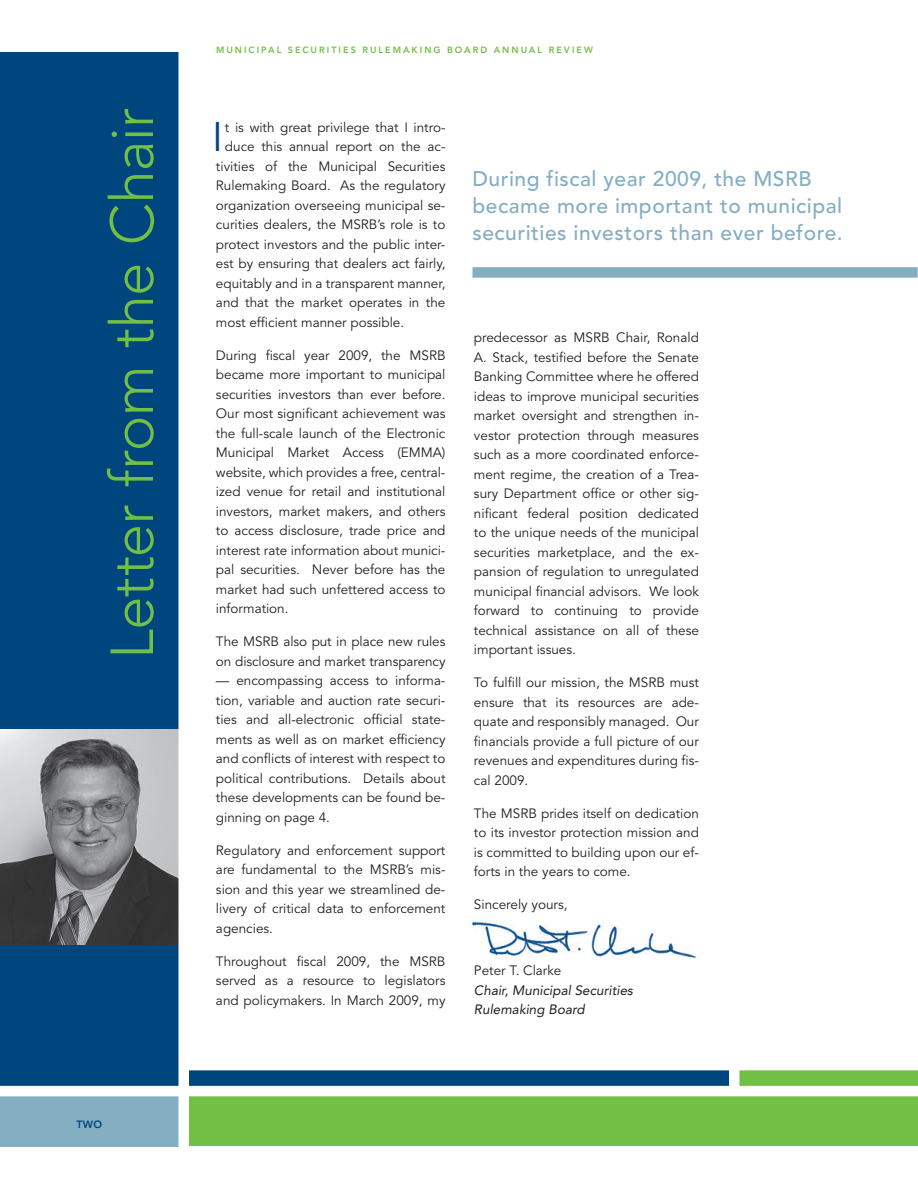
<style>
.page{position:relative;width:918px;height:1188px;background:#fff}
.page>*{position:absolute;margin:0;border:0;box-sizing:border-box;transform-origin:0 0}
.t1{font:300 60px "Avenir";letter-spacing:-.015em;color:#71bf44}
.t2{font:41.1px "Avenir";color:#00467e}
.t3{font:500 21px/27px "Avenir";letter-spacing:.025em;color:#84aec2}
.t4{font:13.5px/19.5px "Avenir";color:#231f20;text-align:justify}
.t5{font:italic 13.5px/19.5px "Avenir";color:#231f20}
.t6{font:800 10.5px "Avenir";color:#00467e}
.t7{font:800 9px "Avenir";letter-spacing:.225em;color:#71bf44}
</style>
<div class="page">
<div style="left:189px;top:1069px;width:540px;height:17px;background:#00467e"></div>
<div style="left:740px;top:1069px;width:178px;height:21px;background:#71bf44"></div>
<div style="left:0;top:1091px;width:178px;height:55px;background:#84aec2"></div>
<div style="left:0;top:52px;width:178px;height:1044px;background:#00467e"></div>
<div style="left:184px;top:1060px;width:734px;height:10px;background:#fff"></div>
<div style="left:189px;top:1096px;width:729px;height:50px;background:#71bf44"></div>
<div style="left:0;top:1086px;width:918px;height:10px;background:#fff"></div>
<img style="left:472px;top:921px;width:225px;height:38px">
<img style="left:0;top:729px;width:178px;height:216px">
<div style="left:472px;top:267px;width:446px;height:11px;background:#84aec2"></div>
<h1 class="t1" style="left:97px;top:659px;width:553px;rotate:-90deg">Letter from the Chair</h1>
<p class="t6" style="left:76px;top:1118px;width:27px">TWO</p>
<p class="t7" style="left:216px;top:44px;width:379px">MUNICIPAL SECURITIES RULEMAKING BOARD ANNUAL REVIEW</p>
<h2 class="t2" style="left:212px;top:113px;width:12px">I</h2>
<p class="t4" style="left:225px;top:118px;width:222px">t is with great privilege that I intro-</p>
<p class="t4" style="left:225px;top:137px;width:222px">duce this annual report on the ac-</p>
<p class="t4" style="left:216px;top:157px;width:231px">tivities of the Municipal Securities</p>
<p class="t4" style="left:216px;top:176px;width:231px">Rulemaking Board. As the regulatory</p>
<p class="t4" style="left:216px;top:196px;width:231px">organization overseeing municipal se-</p>
<p class="t4" style="left:216px;top:215px;width:231px">curities dealers, the MSRB’s role is to</p>
<p class="t4" style="left:216px;top:235px;width:231px">protect investors and the public inter-</p>
<p class="t4" style="left:216px;top:254px;width:231px">est by ensuring that dealers act fairly,</p>
<p class="t4" style="left:216px;top:274px;width:231px">equitably and in a transparent manner,</p>
<p class="t4" style="left:216px;top:293px;width:231px">and that the market operates in the</p>
<p class="t4" style="left:216px;top:313px;width:190px">most efficient manner possible.</p>
<p class="t4" style="left:216px;top:346px;width:231px">During fiscal year 2009, the MSRB became more important to municipal securities investors than ever before.<br>Our most significant achievement was the full-scale launch of the Electronic Municipal Market Access (EMMA) website, which provides a free, central&shy;ized venue for retail and institutional investors, market makers, and others to access disclosure, trade price and interest rate information about munici&shy;pal securities. Never before has the market had such unfettered access to information.</p>
<p class="t4" style="left:216px;top:632px;width:231px">The MSRB also put in place new rules on disclosure and market transparency</p>
<p class="t4" style="left:216px;top:671px;width:231px">— encompassing access to informa&shy;tion, variable and auction rate securi&shy;ties and all-electronic official state&shy;ments as well as on market efficiency and conflicts of interest with respect to political contributions. Details about these developments can be found be&shy;ginning on page 4.</p>
<p class="t4" style="left:216px;top:841px;width:231px">Regulatory and enforcement support are fundamental to the MSRB’s mis&shy;sion and this year we streamlined de&shy;livery of critical data to enforcement agencies.</p>
<p class="t4" style="left:216px;top:952px;width:231px">Throughout fiscal 2009, the MSRB served as a resource to legislators and policymakers. In March 2009, my</p>
<h3 class="t3" style="left:472px;top:166px;width:372px">During fiscal year 2009, the MSRB became more important to municipal securities investors than ever before.</h3>
<p class="t4" style="left:474px;top:328px;width:227px">predecessor as MSRB Chair, Ronald A. Stack, testified before the Senate Banking Committee where he offered ideas to improve municipal securities market oversight and strengthen in&shy;vestor protection through measures such as a more coordinated enforce&shy;ment regime, the creation of a Trea&shy;sury Department office or other sig&shy;nificant federal position dedicated to the unique needs of the municipal securities marketplace, and the ex&shy;pansion of regulation to unregulated municipal financial advisors. We look forward to continuing to provide technical assistance on all of these important issues.</p>
<p class="t4" style="left:474px;top:673px;width:227px">To fulfill our mission, the MSRB must ensure that its resources are ade&shy;quate and responsibly managed. Our financials provide a full picture of our revenues and expenditures during fis&shy;cal 2009.</p>
<p class="t4" style="left:474px;top:804px;width:227px">The MSRB prides itself on dedication to its investor protection mission and is committed to building upon our ef&shy;forts in the years to come.</p>
<p class="t4" style="left:474px;top:895px;width:95px">Sincerely yours,</p>
<p class="t4" style="left:474px;top:961px;width:89px">Peter T. Clarke</p>
<p class="t5" style="left:474px;top:980px;width:161px">Chair, Municipal Securities<br>Rulemaking Board</p>
</div>
